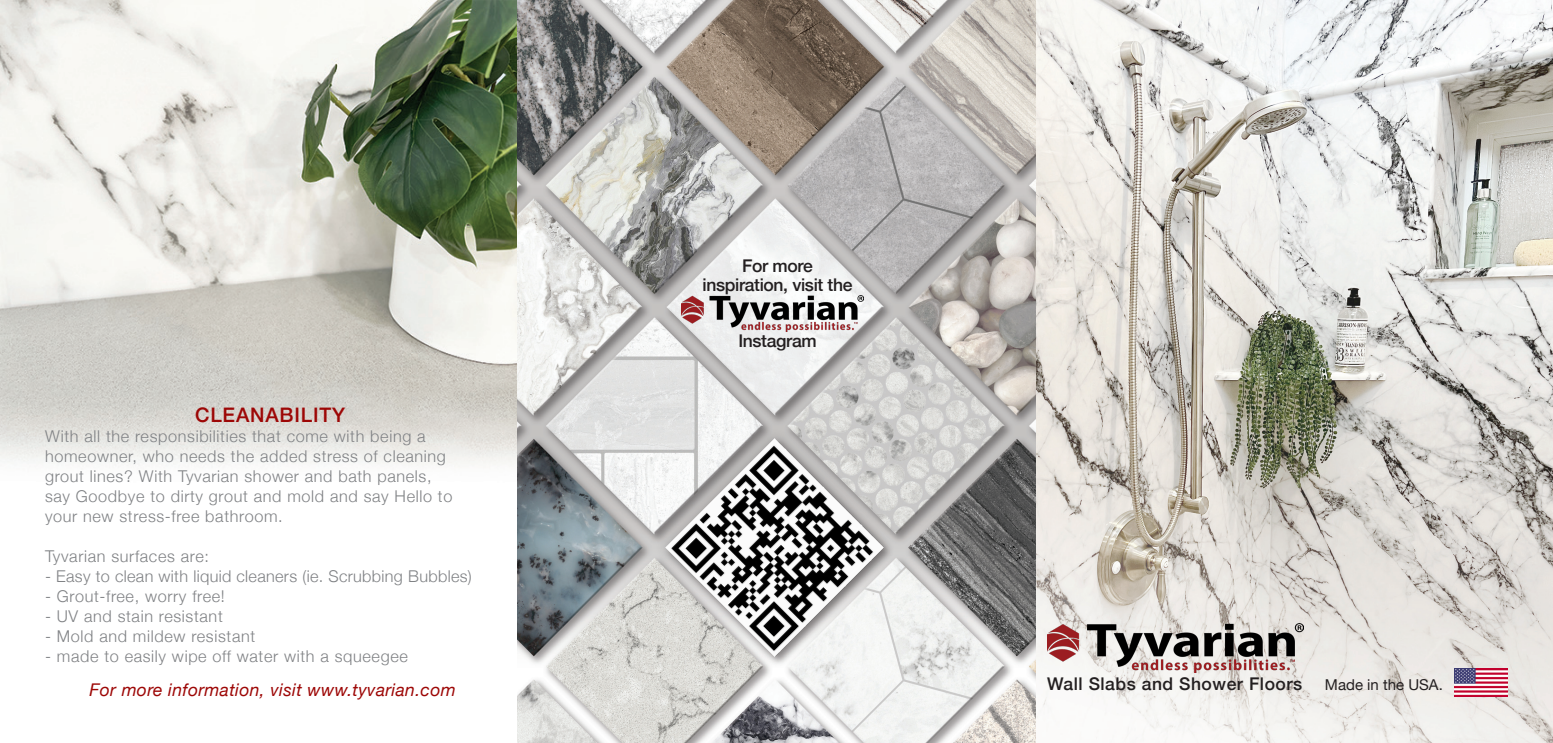
<style>
.page{position:relative;width:1553px;height:743px;background:#fff}
.page>*{position:absolute;margin:0;border:0;box-sizing:border-box;transform-origin:0 0}
.t1{font:500 20px "Helvetica Neue";letter-spacing:.04em;color:#9d0706}
.t2{font:italic 17.5px "Helvetica Neue";letter-spacing:.02em;color:#9d0706}
.t3{font:500 17.5px "Helvetica Neue";letter-spacing:-.02em;color:#231f20}
.t4{font:500 17.5px "Helvetica Neue";letter-spacing:.03em;color:#231f20}
.t5{font:300 16.25px/20px "Helvetica Neue";letter-spacing:.04em;color:#808285}
.t6{font:300 16.25px "Helvetica Neue";letter-spacing:.02em;color:#808285}
.t7{font:15px "Helvetica Neue";color:#231f20}
</style>
<div class="page">
<img style="left:0;top:0;width:1552px;height:742px">
<img style="left:1047px;top:623px;width:256px;height:49px">
<div style="left:653px;top:426px;width:242px;height:242px;background:#231f20;opacity:.25"></div>
<img style="left:665px;top:438px;width:219px;height:219px">
<img style="left:681px;top:296px;width:183px;height:35px">
<img style="left:1454px;top:668px;width:54px;height:28px">
<p class="t1" style="left:195px;top:398px;width:151px">CLEANABILITY</p>
<p class="t5" style="left:45px;top:424px;width:402px">With all the responsibilities that come with being a homeowner, who needs the added stress of cleaning</p>
<p class="t5" style="left:45px;top:464px;width:388px">grout lines? With Tyvarian shower and bath panels,</p>
<p class="t5" style="left:45px;top:484px;width:409px">say Goodbye to dirty grout and mold and say Hello to</p>
<p class="t5" style="left:45px;top:504px;width:239px">your new stress-free bathroom.</p>
<p class="t5" style="left:45px;top:544px;width:165px">Tyvarian surfaces are:</p>
<p class="t6" style="left:45px;top:562px;width:428px">- Easy to clean with liquid cleaners (ie. Scrubbing Bubbles)</p>
<p class="t5" style="left:45px;top:584px;width:181px">- Grout-free, worry free!</p>
<p class="t5" style="left:45px;top:604px;width:179px">- UV and stain resistant</p>
<p class="t5" style="left:45px;top:624px;width:212px">- Mold and mildew resistant</p>
<p class="t5" style="left:45px;top:644px;width:364px">- made to easily wipe off water with a squeegee</p>
<p class="t2" style="left:89px;top:677px;width:368px">For more information, visit www.tyvarian.com</p>
<p class="t3" style="left:742px;top:251px;width:72px">For more</p>
<p class="t3" style="left:702px;top:270px;width:151px">inspiration, visit the</p>
<p class="t3" style="left:738px;top:326px;width:80px">Instagram</p>
<p class="t4" style="left:1047px;top:669px;width:257px">Wall Slabs and Shower Floors</p>
<p class="t7" style="left:1325px;top:673px;width:119px">Made in the USA.</p>
</div>
